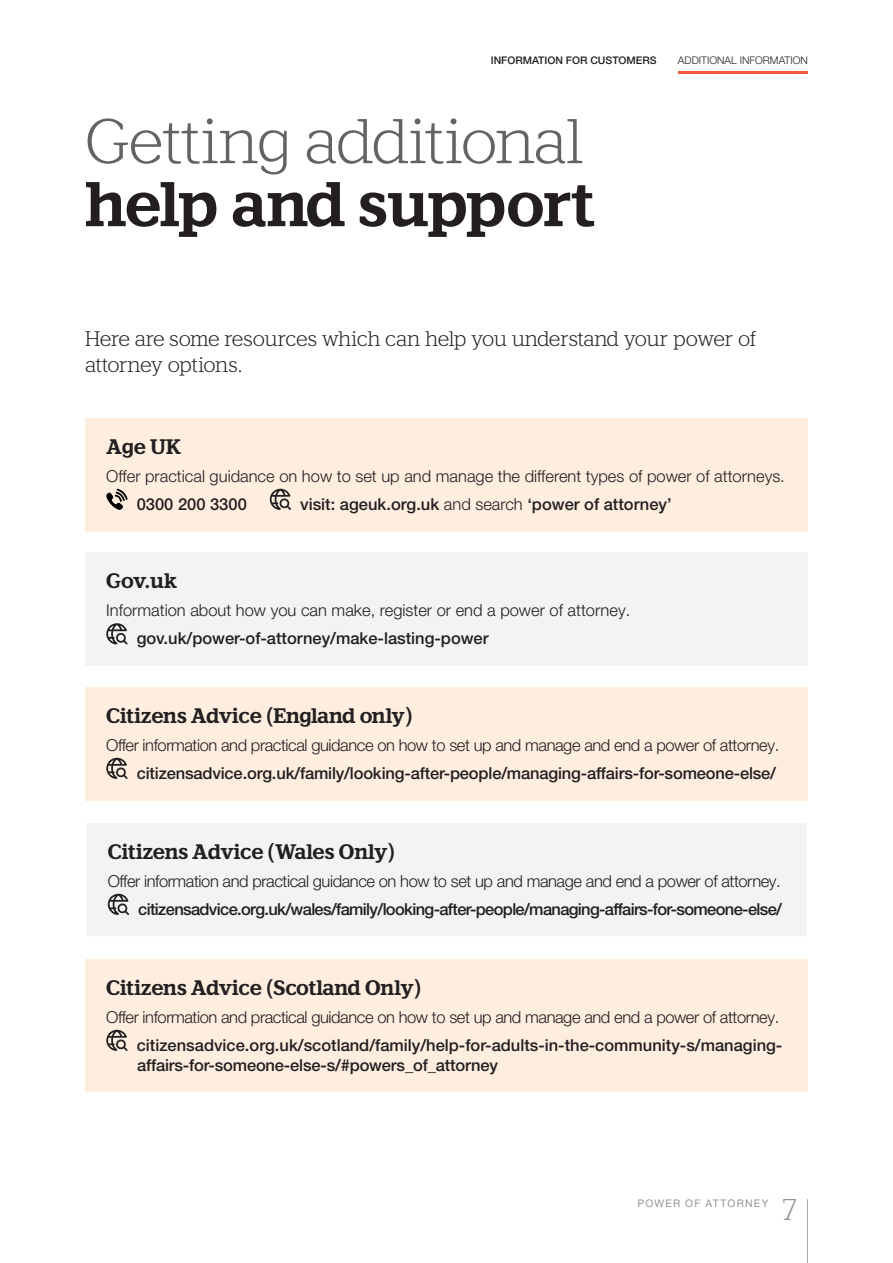
<style>
.page{position:relative;width:893px;height:1263px;background:#fff}
.page>*{position:absolute;margin:0;border:0;box-sizing:border-box;transform-origin:0 0}
.t1{font:300 63px/63px "Handelsbanken Slabserif";letter-spacing:-.02em;color:#636366}
.t2{font:300 30px "Handelsbanken Slabserif";color:#939598}
.A5_BODY_COPY{font:700 21px "Handelsbanken Slabserif";letter-spacing:-.01em;color:#231f20}
.A4_INTRO_COPY{font:300 21px/25.2px "Handelsbanken Slabserif";letter-spacing:-.02em;color:#231f20}
.A5_BODY_COPY-2{font:500 16.5px/19.5px "Helvetica Neue LT Pro";letter-spacing:-.01em;color:#231f20}
.A5_BODY_COPY-3{font:300 16.5px "Helvetica Neue LT Pro";letter-spacing:-.025em;color:#231f20}
.A5_BODY_COPY-4{font:300 16.5px "Helvetica Neue LT Pro";color:#231f20}
.A5_BODY_COPY-5{font:500 16.5px "Helvetica Neue LT Pro";letter-spacing:-.04em;color:#231f20}
.Subhead_3{font:500 10.5px "Helvetica Neue LT Pro";color:#231f20}
.Subhead_3-2{font:300 10.5px "Helvetica Neue LT Pro";color:#231f20}
.t3{font:10.5px "Helvetica Neue LT Pro";letter-spacing:.115em;color:#939598}
.s1{font-weight:700;color:#231f20}
.s2{font-weight:300}
</style>
<div class="page">
<hr style="left:807px;top:1199px;width:1px;height:64px;background:#a8a9ad">
<div style="left:85px;top:418px;width:723px;height:113px;background:#feeee0"></div>
<svg style="left:106px;top:489px;width:22px;height:21px"></svg>
<svg style="left:270px;top:489px;width:21px;height:21px"></svg>
<div style="left:85px;top:552px;width:723px;height:114px;background:#f2f3f4"></div>
<svg style="left:106px;top:623px;width:22px;height:21px"></svg>
<div style="left:85px;top:687px;width:723px;height:113px;background:#feeee0"></div>
<svg style="left:106px;top:758px;width:22px;height:21px"></svg>
<div style="left:86px;top:822px;width:721px;height:115px;background:#f2f3f4"></div>
<svg style="left:108px;top:894px;width:21px;height:21px"></svg>
<div style="left:85px;top:821px;width:723px;height:117px;border:2px solid #fff"></div>
<div style="left:85px;top:959px;width:723px;height:133px;background:#feeee0"></div>
<svg style="left:106px;top:1030px;width:22px;height:21px"></svg>
<hr style="left:678px;top:71px;width:130px;height:3px;background:#f0593e">
<p class="Subhead_3" style="left:491px;top:54px;width:167px">INFORMATION FOR CUSTOMERS</p>
<p class="Subhead_3-2" style="left:678px;top:54px;width:131px">ADDITIONAL INFORMATION</p>
<p class="t1" style="left:85px;top:109px;width:511px">Getting additional <span class="s1">help and support</span></p>
<p class="A4_INTRO_COPY" style="left:85px;top:326px;width:672px">Here are some resources which can help you understand your power of attorney options.</p>
<p class="A5_BODY_COPY" style="left:106px;top:434px;width:76px">Age UK</p>
<p class="A5_BODY_COPY-4" style="left:106px;top:466px;width:680px">Offer practical guidance on how to set up and manage the different types of power of attorneys.</p>
<p class="A5_BODY_COPY-2" style="left:137px;top:494px;width:112px">0300 200 3300</p>
<p class="A5_BODY_COPY-2" style="left:300px;top:494px;width:373px">visit: ageuk.org.uk <span class="s2">and search</span> ‘power of attorney’</p>
<p class="A5_BODY_COPY" style="left:106px;top:568px;width:72px">Gov.uk</p>
<p class="A5_BODY_COPY-4" style="left:106px;top:600px;width:525px">Information about how you can make, register or end a power of attorney.</p>
<p class="A5_BODY_COPY-2" style="left:137px;top:629px;width:353px">gov.uk/power-of-attorney/make-lasting-power</p>
<p class="A5_BODY_COPY" style="left:106px;top:703px;width:307px">Citizens Advice (England only)</p>
<p class="A5_BODY_COPY-3" style="left:106px;top:735px;width:674px">Offer information and practical guidance on how to set up and manage and end a power of attorney.</p>
<p class="A5_BODY_COPY-2" style="left:137px;top:763px;width:641px">citizensadvice.org.uk/family/looking-after-people/managing-affairs-for-someone-else/</p>
<p class="A5_BODY_COPY" style="left:108px;top:839px;width:288px">Citizens Advice (Wales Only)</p>
<p class="A5_BODY_COPY-3" style="left:108px;top:871px;width:674px">Offer information and practical guidance on how to set up and manage and end a power of attorney.</p>
<p class="A5_BODY_COPY-5" style="left:138px;top:899px;width:645px">citizensadvice.org.uk/wales/family/looking-after-people/managing-affairs-for-someone-else/</p>
<p class="A5_BODY_COPY" style="left:106px;top:975px;width:316px">Citizens Advice (Scotland Only)</p>
<p class="A5_BODY_COPY-3" style="left:106px;top:1007px;width:674px">Offer information and practical guidance on how to set up and manage and end a power of attorney.</p>
<p class="A5_BODY_COPY-2" style="left:137px;top:1035px;width:647px">citizensadvice.org.uk/scotland/family/help-for-adults-in-the-community-s/managing&shy;affairs-for-someone-else-s/#powers_of_attorney</p>
<p class="t3" style="left:637px;top:1196px;width:133px">POWER OF ATTORNEY</p>
<p class="t2" style="left:783px;top:1192px;width:16px">7</p>
</div>
